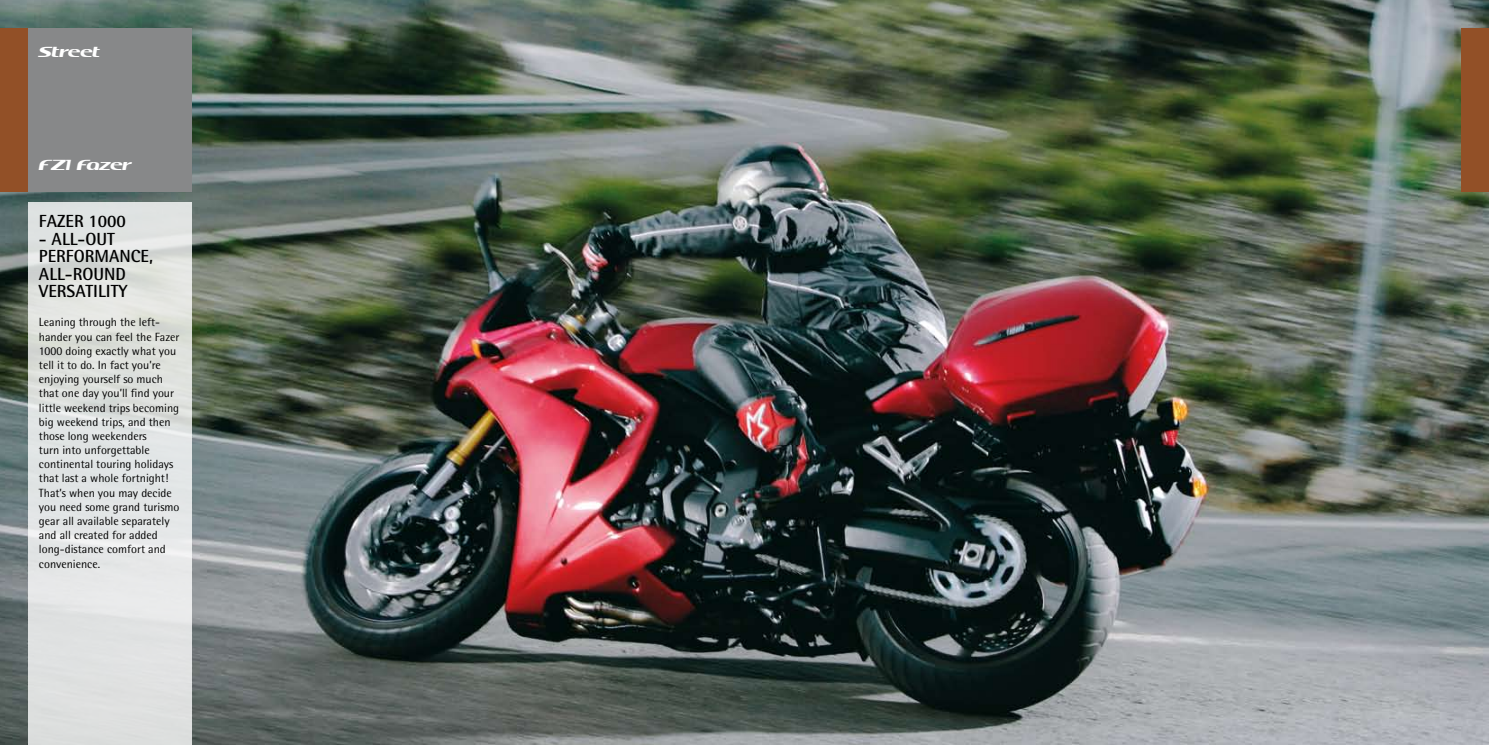
<style>
.page{position:relative;width:1489px;height:745px;background:#fff}
.page>*{position:absolute;margin:0;border:0;box-sizing:border-box;transform-origin:0 0}
.t1{font:700 17.5px/17.5px "Rotis Semi Sans";color:#000}
.t2{font:12.5px "Koolhoven One Zero One";color:#fff}
.t3{font:12.5px "Koolhoven One Zero One";letter-spacing:.05em;color:#fff}
.t4{font:11.88px/14.1px "Rotis Semi Sans";color:#000}
</style>
<div class="page">
<img style="left:0;top:0;width:1488px;height:744px">
<div style="left:0;top:28px;width:28px;height:163px;background:#925027"></div>
<div style="left:28px;top:28px;width:163px;height:163px;background:#878889"></div>
<svg style="left:28px;top:202px;width:163px;height:542px;background:#e0e3e1"></svg>
<div style="left:1460px;top:28px;width:28px;height:163px;background:#925027"></div>
<p class="t2" style="left:39px;top:44px;width:63px">Street</p>
<p class="t3" style="left:39px;top:44px;width:112px">Hoofdstuk</p>
<p class="t2" style="left:39px;top:157px;width:94px">FZ1 Fazer</p>
<p class="t2" style="left:39px;top:161px;width:47px">stuk</p>
<h1 class="t1" style="left:39px;top:212px;width:88px">FAZER 1000</h1>
<h1 class="t1" style="left:39px;top:229px;width:115px">- ALL-OUT<br>PERFORMANCE,<br>ALL-ROUND<br>VERSATILITY</h1>
<p class="t4" style="left:39px;top:315px;width:142px">Leaning through the left&shy;hander you can feel the Fazer<br>1000 doing exactly what you tell it to do. I n fact you’re enjoying yourself so much that one day you’ll find your little weekend trips becoming big weekend trips, and then those long weekenders<br>turn into unforgettable continental touring holidays that last a whole fortnight!<br>That’s when you may decide you need some grand turismo gear all available separately and all created for added long-distance comfort and convenience.</p>
</div>
